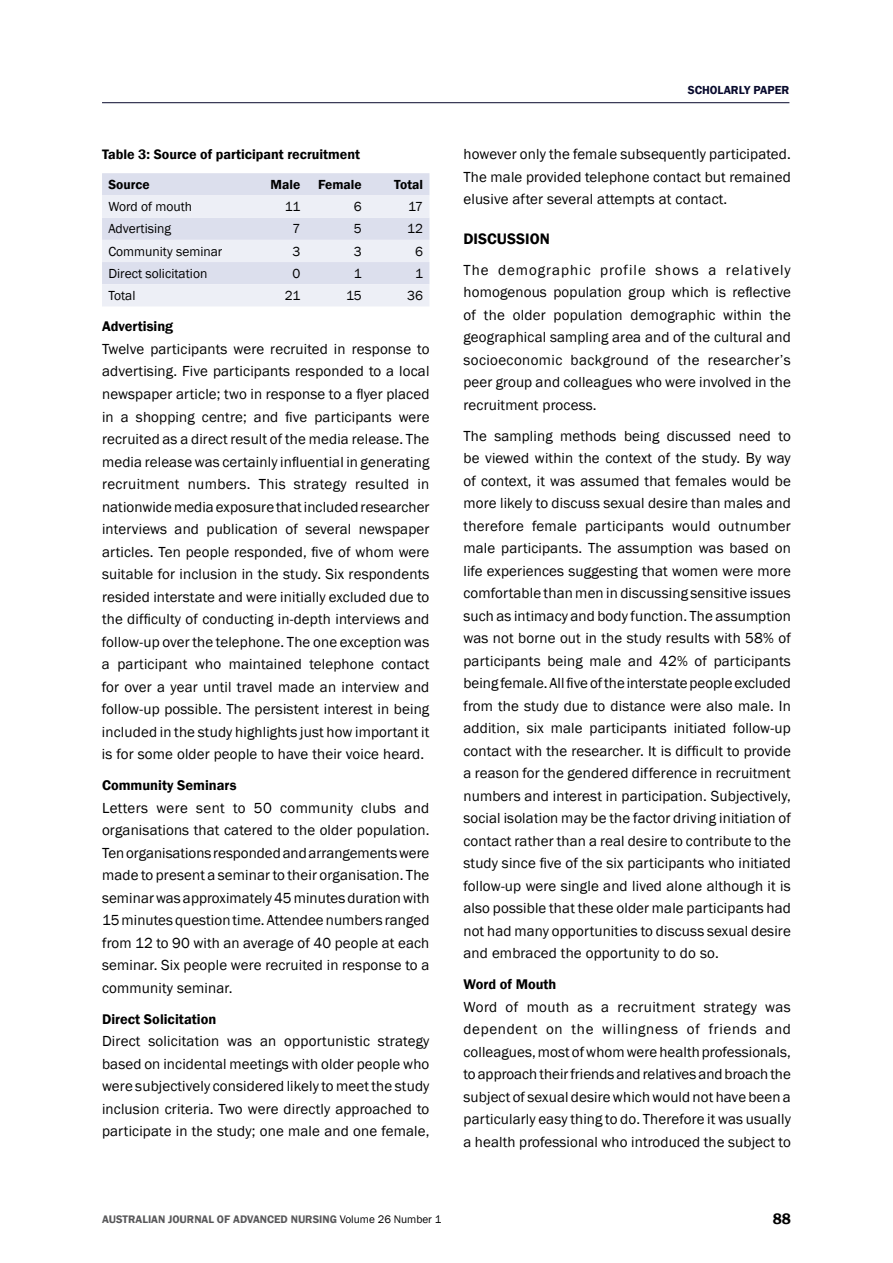
<style>
.page{position:relative;width:893px;height:1263px;background:#fff}
.page>*{position:absolute;margin:0;border:0;box-sizing:border-box;transform-origin:0 0}
.t1{font:600 15.6px "Franklin Gothic";color:#000}
.t2{font:15px/22.5px "Franklin Gothic";letter-spacing:.01em;color:#000;text-align:justify}
.t3{font:600 14.4px "Franklin Gothic";color:#000}
.t4{font:600 14.1px "Franklin Gothic";color:#000}
.t5{font:13.5px "Franklin Gothic";color:#000}
.t6{font:600 13.5px "Franklin Gothic";color:#000}
.t7{font:600 12px "Franklin Gothic";color:#080a2d}
.t8{font:600 11.25px "Franklin Gothic";color:#58585a}
.s1{font-weight:400;color:#000}
</style>
<div class="page">
<svg style="left:102px;top:173px;width:327px;height:133px;background:#e4e7f1"></svg>
<hr style="left:102px;top:102px;width:687px;height:1px;background:#080a2d">
<p class="t4" style="left:102px;top:145px;width:260px">Table 3: Source of participant recruitment</p>
<p class="t6" style="left:108px;top:176px;width:43px">Source</p>
<p class="t6" style="left:271px;top:176px;width:31px">Male</p>
<p class="t6" style="left:318px;top:176px;width:45px">Female</p>
<p class="t6" style="left:394px;top:176px;width:30px">Total</p>
<p class="t5" style="left:108px;top:198px;width:85px">Word of mouth</p>
<p class="t5" style="left:285px;top:198px;width:17px">11</p>
<p class="t5" style="left:354px;top:198px;width:9px">6</p>
<p class="t5" style="left:408px;top:198px;width:16px">17</p>
<p class="t5" style="left:108px;top:221px;width:64px">Advertising</p>
<p class="t5" style="left:292px;top:221px;width:9px">7</p>
<p class="t5" style="left:354px;top:221px;width:9px">5</p>
<p class="t5" style="left:407px;top:221px;width:17px">12</p>
<p class="t5" style="left:108px;top:243px;width:115px">Community seminar</p>
<p class="t5" style="left:292px;top:243px;width:9px">3</p>
<p class="t5" style="left:354px;top:243px;width:9px">3</p>
<p class="t5" style="left:415px;top:243px;width:9px">6</p>
<p class="t5" style="left:108px;top:265px;width:100px">Direct solicitation</p>
<p class="t5" style="left:292px;top:265px;width:9px">0</p>
<p class="t5" style="left:354px;top:265px;width:9px">1</p>
<p class="t5" style="left:415px;top:265px;width:9px">1</p>
<p class="t5" style="left:108px;top:287px;width:28px">Total</p>
<p class="t5" style="left:285px;top:287px;width:17px">21</p>
<p class="t5" style="left:346px;top:287px;width:17px">15</p>
<p class="t5" style="left:407px;top:287px;width:17px">36</p>
<p class="t3" style="left:102px;top:318px;width:73px">Advertising</p>
<p class="t2" style="left:102px;top:338px;width:329px">Twelve participants were recruited in response to advertising. Five participants responded to a local newspaper article; two in response to a flyer placed in a shopping centre; and five participants were recruited as a direct result of the media release. The media release was certainly influential in generating recruitment numbers. This strategy resulted in nationwide media exposure that included researcher interviews and publication of several newspaper articles. Ten people responded, five of whom were suitable for inclusion in the study. Six respondents resided interstate and were initially excluded due to the difficulty of conducting in‑depth interviews and follow‑up over the telephone. The one exception was a participant who maintained telephone contact for over a year until travel made an interview and follow‑up possible. The persistent interest in being included in the study highlights just how important it is for some older people to have their voice heard.</p>
<p class="t3" style="left:102px;top:776px;width:136px">Community Seminars</p>
<p class="t2" style="left:102px;top:797px;width:329px">Letters were sent to 50 community clubs and organisations that catered to the older population.<br>Ten organisations responded and arrangements were made to present a seminar to their organisation. The seminar was approximately 45 minutes duration with 15 minutes question time. Attendee numbers ranged from 12 to 90 with an average of 40 people at each seminar. Six people were recruited in response to a community seminar.</p>
<p class="t3" style="left:102px;top:1010px;width:116px">Direct Solicitation</p>
<p class="t2" style="left:102px;top:1030px;width:329px">Direct solicitation was an opportunistic strategy based on incidental meetings with older people who were subjectively considered likely to meet the study inclusion criteria. Two were directly approached to participate in the study; one male and one female,</p>
<p class="t7" style="left:688px;top:83px;width:103px">SCHOLARLY PAPER</p>
<p class="t2" style="left:463px;top:143px;width:329px">however only the female subsequently participated.<br>The male provided telephone contact but remained elusive after several attempts at contact.</p>
<p class="t1" style="left:463px;top:229px;width:88px">DISCUSSION</p>
<p class="t2" style="left:463px;top:259px;width:329px">The demographic profile shows a relatively homogenous population group which is reflective of the older population demographic within the geographical sampling area and of the cultural and socioeconomic background of the researcher’s peer group and colleagues who were involved in the recruitment process.</p>
<p class="t2" style="left:463px;top:425px;width:329px">The sampling methods being discussed need to be viewed within the context of the study. By way of context, it was assumed that females would be more likely to discuss sexual desire than males and therefore female participants would outnumber male participants. The assumption was based on life experiences suggesting that women were more comfortable than men in discussing sensitive issues such as intimacy and body function. The assumption was not borne out in the study results with 58% of participants being male and 42% of participants being female.All fiveoftheinterstatepeopleexcluded from the study due to distance were also male. In addition, six male participants initiated follow‑up contact with the researcher. It is difficult to provide a reason for the gendered difference in recruitment numbers and interest in participation. Subjectively, social isolation may be the factor driving initiation of contact rather than a real desire to contribute to the study since five of the six participants who initiated follow‑up were single and lived alone although it is also possible that these older male participants had not had many opportunities to discuss sexual desire and embraced the opportunity to do so.</p>
<p class="t3" style="left:463px;top:976px;width:94px">Word of Mouth</p>
<p class="t2" style="left:463px;top:996px;width:329px">Word of mouth as a recruitment strategy was dependent on the willingness of friends and colleagues, most of whom were health professionals, to approach their friends and relatives and broach the subject of sexual desire which would not have been a particularly easy thing to do. Therefore it was usually a health professional who introduced the subject to</p>
<p class="t8" style="left:102px;top:1213px;width:341px">AUSTRALIAN JOURNAL OF ADVANCED NURSING <span class="s1">Volume 26 Number 1</span></p>
<p class="t1" style="left:773px;top:1209px;width:20px">88</p>
</div>
